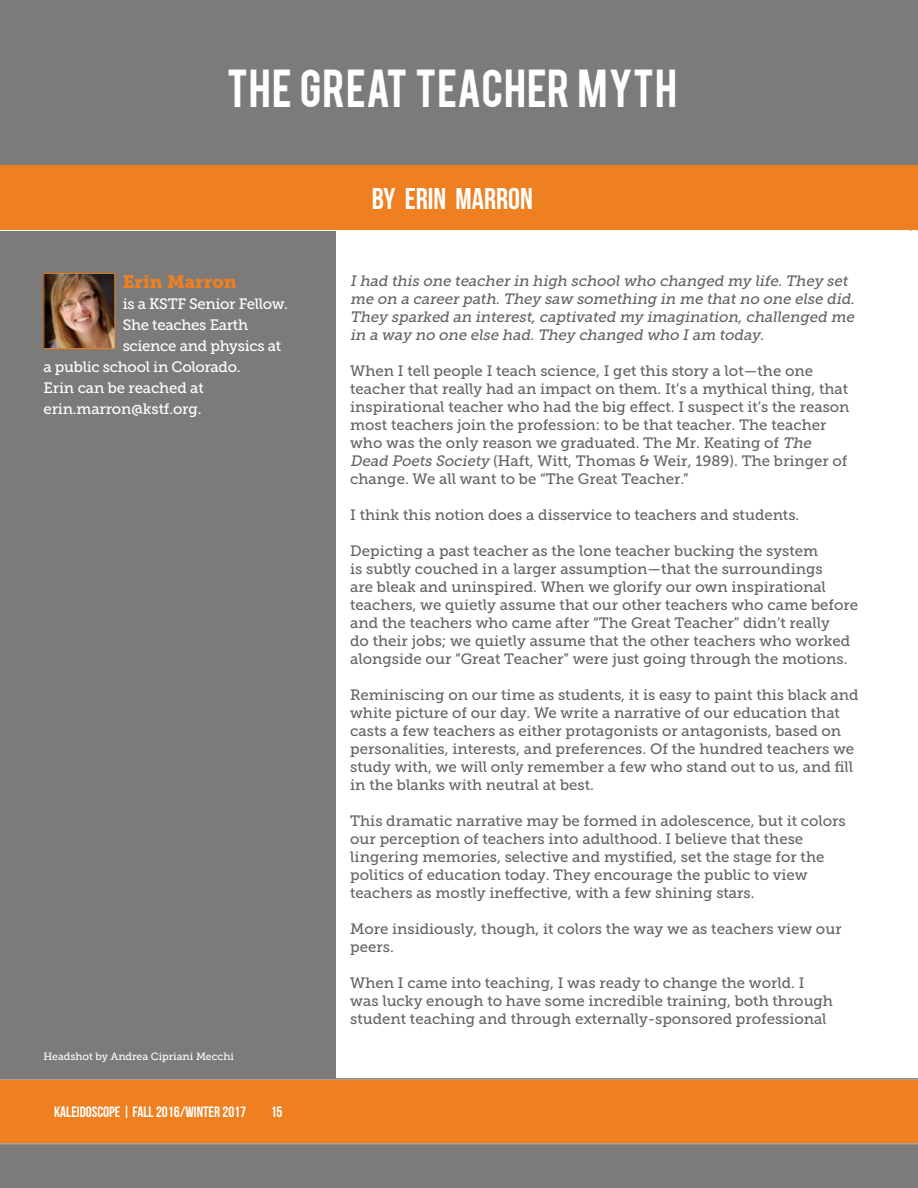
<style>
.page{position:relative;width:918px;height:1188px;background:#fff}
.page>*{position:absolute;margin:0;border:0;box-sizing:border-box;transform-origin:0 0}
.t1{font:42px "Bebas";letter-spacing:.015em;color:#fff}
.t2{font:30px "Bebas Neue";color:#fff}
.t3{font:18px "Museo Slab 900";color:#ee8022}
.t4{font:15px/18px "Museo Slab 500";color:#636466}
.t5{font:italic 15px/18px "Museo Slab 500";color:#636466}
.t6{font:15px "Museo Slab 500";letter-spacing:-.02em;color:#fff}
.t7{font:15px "Bebas Neue";color:#fff}
.t8{font:10.5px "Museo Slab 500";color:#fff}
.s1{font-style:italic}
</style>
<div class="page">
<div style="left:0;top:1078px;width:918px;height:110px;background:#7c7b7a"></div>
<div style="left:0;top:1078px;width:918px;height:66px;background:#ee8022"></div>
<div style="left:0;top:231px;width:335px;height:847px;background:#7c7b7a"></div>
<img style="left:46px;top:275px;width:67px;height:72px">
<div style="left:44px;top:273px;width:71px;height:76px;border:1px solid #ee8022"></div>
<div style="left:0;top:0;width:918px;height:186px;background:#7c7b7a"></div>
<div style="left:0;top:166px;width:917px;height:64px;background:#ee8022"></div>
<h1 class="t1" style="left:227px;top:58px;width:452px">THE GREAT TEACHER MYTH</h1>
<p class="t3" style="left:123px;top:271px;width:115px">Erin Marron</p>
<p class="t6" style="left:123px;top:295px;width:167px">is a KSTF Senior Fellow.</p>
<p class="t6" style="left:123px;top:316px;width:127px">She teaches Earth</p>
<p class="t6" style="left:123px;top:337px;width:160px">science and physics at</p>
<p class="t6" style="left:44px;top:358px;width:199px">a public school in Colorado.</p>
<p class="t6" style="left:44px;top:379px;width:162px">Erin can be reached at</p>
<p class="t6" style="left:44px;top:400px;width:160px">erin.marron@kstf.org.</p>
<p class="t8" style="left:44px;top:1051px;width:192px">Headshot by Andrea Cipriani Mecchi</p>
<p class="t7" style="left:54px;top:1104px;width:194px">KALEIDOSCOPE | FALL 2016/WINTER 2017</p>
<p class="t7" style="left:271px;top:1104px;width:13px">15</p>
<h2 class="t2" style="left:372px;top:182px;width:163px">BY ERIN MARRON</h2>
<p class="t5" style="left:350px;top:272px;width:509px">I had this one teacher in high schoolwho changed my life.They set me on a career path.They saw something in me thatno one else did.<br>They sparked an interest,captivated my imagination,challenged me in a way no one else had.They changed who I am today.</p>
<p class="t4" style="left:350px;top:362px;width:501px">When I tell people I teach science, I get this story a lot—the one teacher that really had an impact on them. It’s a mythical thing, that inspirational teacher who had the big effect. I suspect it’s the reason most teachers join the profession: to be that teacher. The teacher who was the only reason we graduated. The Mr. Keating of <span class="s1">The Dead Poets Society</span> (Haft, Witt, Thomas &amp; Weir, 1989). The bringer of change. We all want to be “The Great Teacher.”</p>
<p class="t4" style="left:350px;top:506px;width:451px">I think this notion does a disservice to teachers and students.</p>
<p class="t4" style="left:350px;top:542px;width:509px">Depicting a past teacher as the lone teacher bucking the system<br>is subtly couched in a larger assumption—that the surroundings<br>are bleak and uninspired. When we glorify our own inspirational teachers, we quietly assume that our other teachers who came before and the teachers who came after “The Great Teacher” didn’t really<br>do their jobs; we quietly assume that the other teachers who worked alongside our “Great Teacher” were just going through the motions.</p>
<p class="t4" style="left:350px;top:686px;width:510px">Reminiscing on our time as students, it is easy to paint this black and white picture of our day. We write a narrative of our education that casts a few teachers as either protagonists or antagonists, based on personalities, interests, and preferences. Of the hundred teachers we study with, we will only remember a few who stand out to us, and fill in the blanks with neutral at best.</p>
<p class="t4" style="left:350px;top:812px;width:497px">This dramatic narrative may be formed in adolescence, but it colors our perception of teachers into adulthood. I believe that these lingering memories, selective and mystified, set the stage for the politics of education today. They encourage the public to view teachers as mostly ineffective, with a few shining stars.</p>
<p class="t4" style="left:350px;top:920px;width:493px">More insidiously, though, it colors the way we as teachers view our peers.</p>
<p class="t4" style="left:350px;top:974px;width:484px">When I came into teaching, I was ready to change the world. I was lucky enough to have some incredible training, both through student teaching and through externally-sponsored professional</p>
</div>
